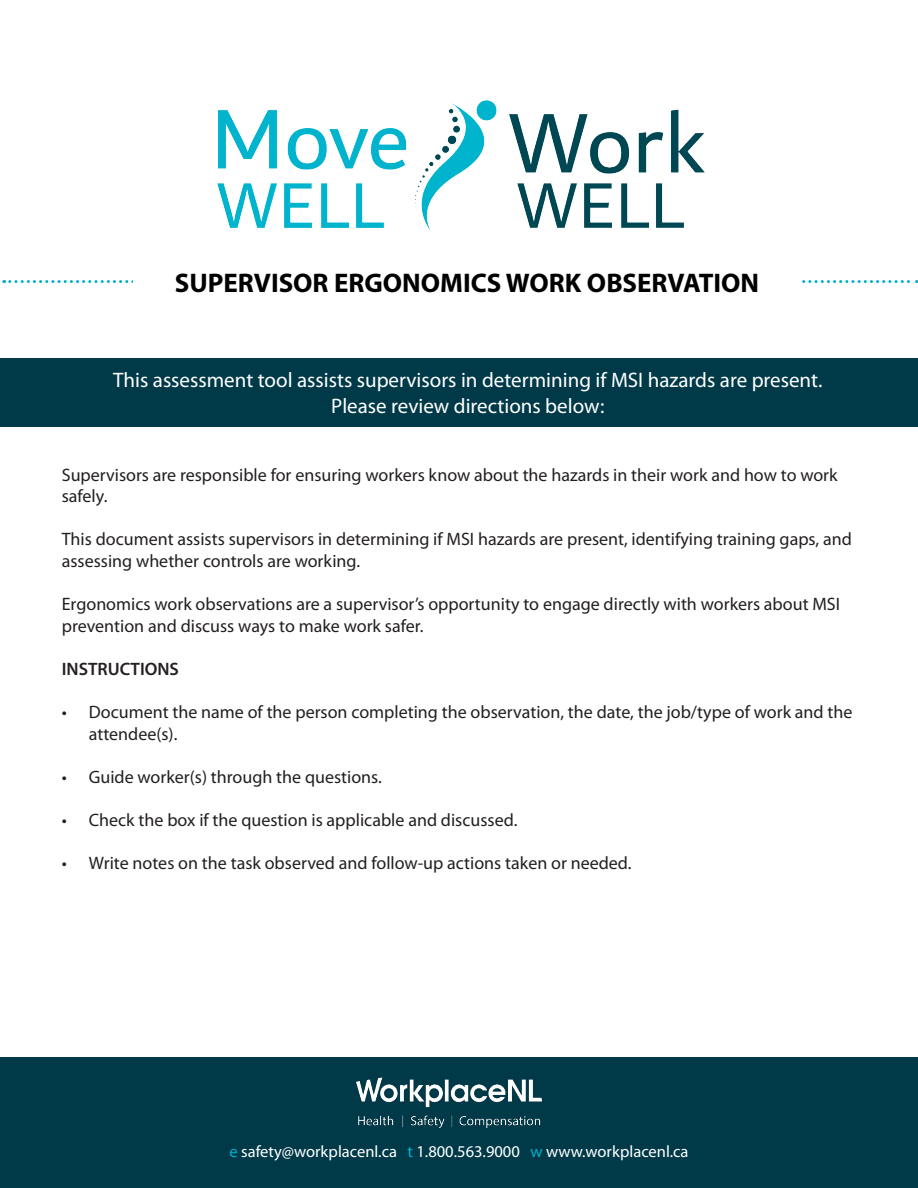
<style>
.page{position:relative;width:918px;height:1188px;background:#fff}
.page>*{position:absolute;margin:0;border:0;box-sizing:border-box;transform-origin:0 0}
.t1{font:700 27px "Myriad Pro";color:#000}
.t2{font:21px/25.2px "Myriad Pro";color:#fff;text-align:center}
.t3{font:18px/21.6px "Myriad Pro";color:#231f20}
.t4{font:600 18px "Myriad Pro";color:#231f20}
.t5{font:16.5px "Myriad Pro";color:#fff}
.s1{color:#00b1cd}
</style>
<div class="page">
<svg style="left:4px;top:280px;width:913px;height:3px"></svg>
<div style="left:0;top:358px;width:918px;height:68px;background:#003a49"></div>
<div style="left:0;top:1058px;width:918px;height:130px;background:#003a49"></div>
<img style="left:217px;top:100px;width:488px;height:131px">
<div style="left:133px;top:272px;width:668px;height:35px;background:#fff"></div>
<img style="left:356px;top:1077px;width:186px;height:51px">
<p class="t1" style="left:175px;top:265px;width:586px">SUPERVISOR ERGONOMICS WORK OBSERVATION</p>
<p class="t2" style="left:113px;top:367px;width:711px">This assessment tool assists supervisors in determining if MSI hazards are present.<br>Please review directions below:</p>
<p class="t3" style="left:62px;top:463px;width:777px">Supervisors are responsible for ensuring workers know about the hazards in their work and how to work safely.</p>
<p class="t3" style="left:62px;top:528px;width:792px">This document assists supervisors in determining if MSI hazards are present, identifying training gaps, and assessing whether controls are working.</p>
<p class="t3" style="left:62px;top:593px;width:780px">Ergonomics work observations are a supervisor’s opportunity to engage directly with workers about MSI prevention and discuss ways to make work safer.</p>
<p class="t4" style="left:62px;top:657px;width:119px">INSTRUCTIONS</p>
<p class="t3" style="left:89px;top:701px;width:765px;text-indent:-27px">• Document the name of the person completing the observation, the date, the job/type of work and the attendee(s).</p>
<p class="t3" style="left:62px;top:766px;width:322px">• Guide worker(s) through the questions.</p>
<p class="t3" style="left:62px;top:809px;width:457px">• Check the box if the question is applicable and discussed.</p>
<p class="t3" style="left:62px;top:852px;width:571px">• Write notes on the task observed and follow-up actions taken or needed.</p>
<p class="t5" style="left:229px;top:1141px;width:461px"><span class="s1">e</span> safety@workplacenl.ca <span class="s1">t</span> 1.800.563.9000 <span class="s1">w</span> www.workplacenl.ca</p>
</div>
